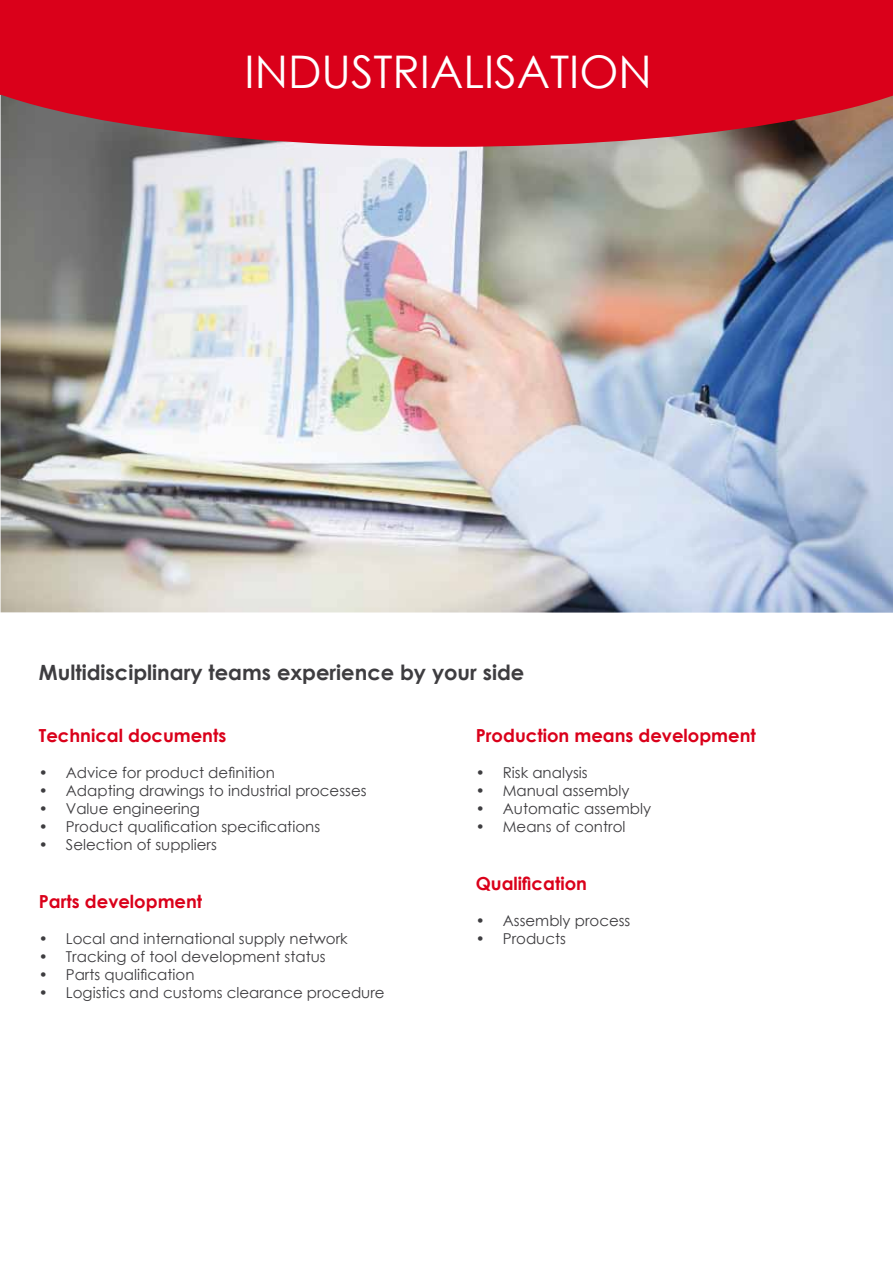
<style>
.page{position:relative;width:893px;height:1263px;background:#fff}
.page>*{position:absolute;margin:0;border:0;box-sizing:border-box;transform-origin:0 0}
.t1{font:45px "Century Gothic";color:#fff}
.t2{font:700 21px "Century Gothic";color:#3e3d40}
.t3{font:700 18px "Century Gothic";color:#da001a}
.t4{font:15px "Century Gothic";color:#3e3d40}
</style>
<div class="page">
<img style="left:1px;top:147px;width:892px;height:466px">
<svg style="left:0;top:50px;width:893px;height:97px;background:#cb1227"></svg>
<div style="left:0;top:0;width:893px;height:50px;background:#da001a"></div>
<h1 class="t1" style="left:245px;top:40px;width:409px">INDUSTRIALISATION</h1>
<h2 class="t2" style="left:39px;top:656px;width:487px">Multidisciplinary teams experience by your side</h2>
<p class="t3" style="left:39px;top:722px;width:189px">Technical documents</p>
<p class="t4" style="left:39px;top:762px;width:237px">• Advice for product definition</p>
<p class="t4" style="left:39px;top:780px;width:329px">• Adapting drawings to industrial processes</p>
<p class="t4" style="left:39px;top:798px;width:163px">• Value engineering</p>
<p class="t4" style="left:39px;top:816px;width:283px">• Product qualification specifications</p>
<p class="t4" style="left:39px;top:834px;width:180px">• Selection of suppliers</p>
<p class="t3" style="left:39px;top:887px;width:165px">Parts development</p>
<p class="t4" style="left:39px;top:928px;width:310px">• Local and international supply network</p>
<p class="t4" style="left:39px;top:946px;width:288px">• Tracking of tool development status</p>
<p class="t4" style="left:39px;top:964px;width:157px">• Parts qualification</p>
<p class="t4" style="left:39px;top:982px;width:347px">• Logistics and customs clearance procedure</p>
<p class="t3" style="left:476px;top:722px;width:282px">Production means development</p>
<p class="t4" style="left:476px;top:762px;width:113px">• Risk analysis</p>
<p class="t4" style="left:476px;top:780px;width:155px">• Manual assembly</p>
<p class="t4" style="left:476px;top:798px;width:177px">• Automatic assembly</p>
<p class="t4" style="left:476px;top:816px;width:151px">• Means of control</p>
<p class="t3" style="left:476px;top:869px;width:113px">Qualification</p>
<p class="t4" style="left:476px;top:910px;width:156px">• Assembly process</p>
<p class="t4" style="left:476px;top:928px;width:92px">• Products</p>
</div>
